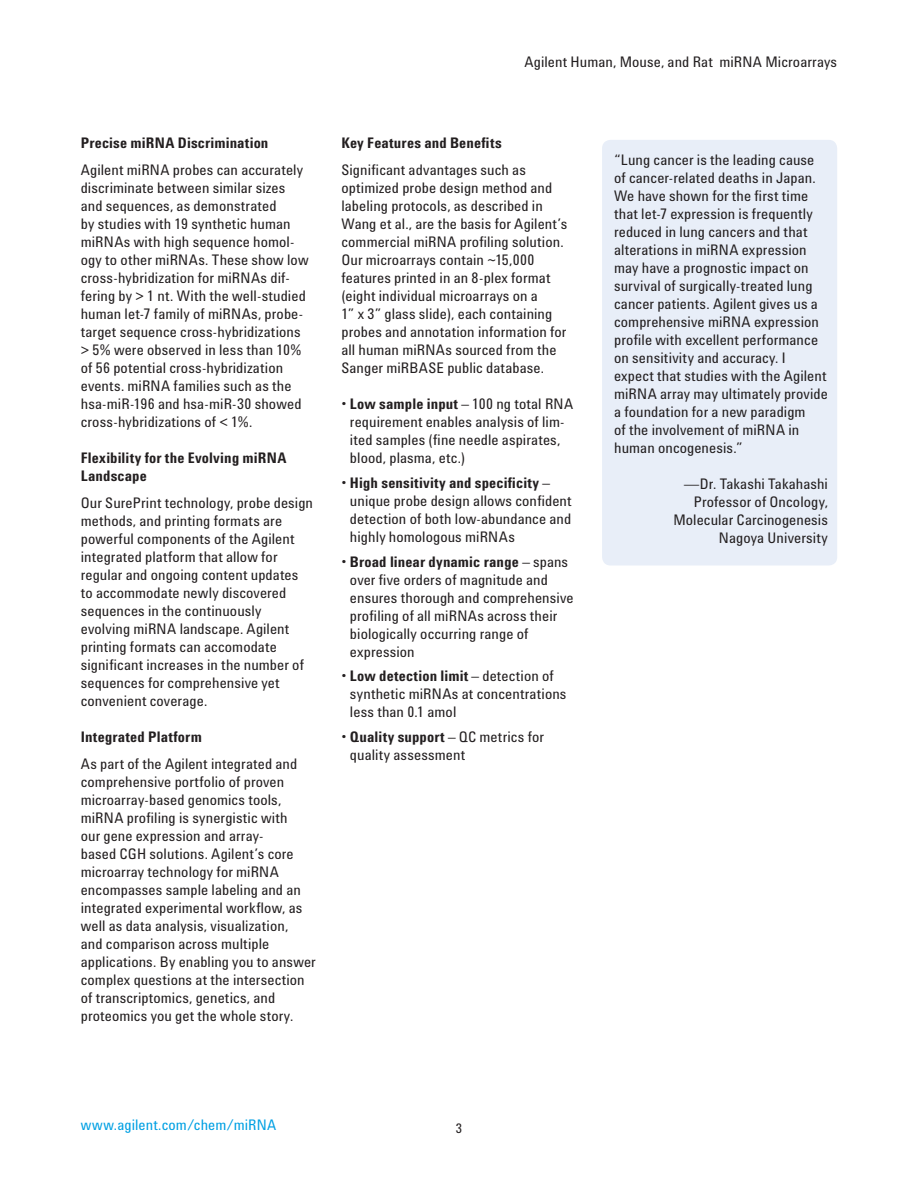
<style>
.page{position:relative;width:918px;height:1188px;background:#fff}
.page>*{position:absolute;margin:0;border:0;box-sizing:border-box;transform-origin:0 0}
.t1{font:15px/18px "Agilent Cond";letter-spacing:.005em;color:#231f20}
.t2{font:700 15px/18px "Agilent Cond";letter-spacing:.01em;color:#231f20}
.t3{font:15px "Agilent Cond";letter-spacing:.005em;color:#00a0e3}
.t4{font:13.5px "Agilent Cond";color:#231f20}
.s1{font-weight:700}
</style>
<div class="page">
<div style="left:602px;top:140px;width:235px;height:426px;background:#e8eef8;border-radius:9px"></div>
<p class="t1" style="left:524px;top:55px;width:314px">Agilent Human, Mouse, and Rat miRNA Microarrays</p>
<p class="t2" style="left:81px;top:135px;width:189px">Precise miRNA Discrimination</p>
<p class="t1" style="left:81px;top:162px;width:229px">Agilent miRNA probes can accurately discriminate between similar sizes and sequences, as demonstrated<br>by studies with 19 synthetic human miRNAs with high sequence homol&shy;ogy to other miRNAs. These show low cross-hybridization for miRNAs dif&shy;fering by &gt; 1 nt. With the well-studied human let-7 family of miRNAs, probe&shy;target sequence cross-hybridizations &gt; 5% were observed in less than 10% of 56 potential cross-hybridization events. miRNA families such as the hsa-miR-196 and hsa-miR-30 showed cross-hybridizations of &lt; 1%.</p>
<p class="t2" style="left:81px;top:450px;width:207px">Flexibility for the Evolving miRNA<br>Landscape</p>
<p class="t1" style="left:81px;top:495px;width:234px">Our SurePrint technology, probe design methods, and printing formats are powerful components of the Agilent integrated platform that allow for regular and ongoing content updates to accommodate newly discovered sequences in the continuously evolving miRNA landscape. Agilent printing formats can accomodate significant increases in the number of sequences for comprehensive yet convenient coverage.</p>
<p class="t2" style="left:81px;top:729px;width:123px">Integrated Platform</p>
<p class="t1" style="left:81px;top:756px;width:236px">As part of the Agilent integrated and comprehensive portfolio of proven microarray-based genomics tools, miRNA profiling is synergistic with<br>our gene expression and array-<br>based CGH solutions. Agilent’s core microarray technology for miRNA encompasses sample labeling and an integrated experimental workflow, as well as data analysis, visualization,<br>and comparison across multiple applications. By enabling you to answer complex questions at the intersection of transcriptomics, genetics, and proteomics you get the whole story.</p>
<p class="t2" style="left:341px;top:135px;width:162px">Key Features and Benefits</p>
<p class="t1" style="left:341px;top:162px;width:227px">Significant advantages such as optimized probe design method and labeling protocols, as described in Wang et al., are the basis for Agilent’s commercial miRNA profiling solution.<br>Our microarrays contain ~15,000 features printed in an 8-plex format (eight individual microarrays on a<br>1” x 3” glass slide), each containing probes and annotation information for all human miRNAs sourced from the Sanger miRBASE public database.</p>
<p class="t1" style="left:350px;top:396px;width:225px;text-indent:-9px">• <span class="s1">Low sample input</span> – 100 ng total RNA requirement enables analysis of lim&shy;ited samples (fine needle aspirates, blood, plasma, etc.)</p>
<p class="t1" style="left:350px;top:475px;width:223px;text-indent:-9px">• <span class="s1">High sensitivity and specificity</span> – unique probe design allows confident detection of both low-abundance and highly homologous miRNAs</p>
<p class="t1" style="left:350px;top:554px;width:225px;text-indent:-9px">• <span class="s1">Broad linear dynamic range</span> – spans over five orders of magnitude and ensures thorough and comprehensive profiling of all miRNAs across their biologically occurring range of expression</p>
<p class="t1" style="left:350px;top:669px;width:218px;text-indent:-9px">• <span class="s1">Low detection limit</span> – detection of synthetic miRNAs at concentrations less than 0.1 amol</p>
<p class="t1" style="left:350px;top:729px;width:196px;text-indent:-9px">• <span class="s1">Quality support</span> – QC metrics for quality assessment</p>
<p class="t1" style="left:614px;top:153px;width:215px">“Lung cancer is the leading cause of cancer-related deaths in Japan.<br>We have shown for the first time that let-7 expression is frequently reduced in lung cancers and that alterations in miRNA expression may have a prognostic impact on survival of surgically-treated lung cancer patients. Agilent gives us a comprehensive miRNA expression profile with excellent performance on sensitivity and accuracy. I expect that studies with the Agilent miRNA array may ultimately provide a foundation for a new paradigm<br>of the involvement of miRNA in human oncogenesis.”</p>
<p class="t1" style="left:673px;top:477px;width:156px;text-align:right">—Dr. Takashi Takahashi<br>Professor of Oncology,<br>Molecular Carcinogenesis<br>Nagoya University</p>
<p class="t3" style="left:81px;top:1119px;width:197px">www.agilent.com/chem/miRNA</p>
<p class="t4" style="left:456px;top:1123px;width:8px">3</p>
</div>
